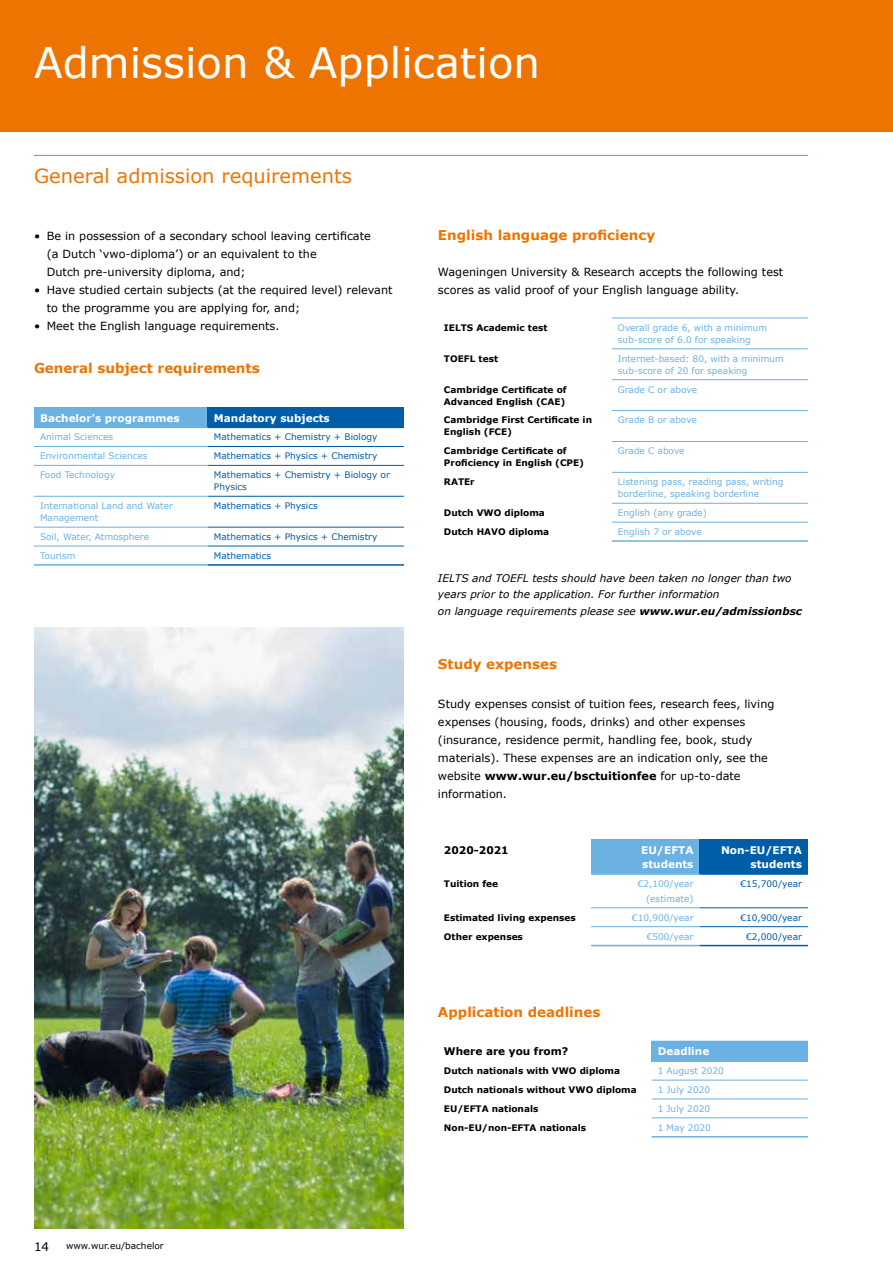
<style>
.page{position:relative;width:893px;height:1263px;background:#fff}
.page>*{position:absolute;margin:0;border:0;box-sizing:border-box;transform-origin:0 0}
.t1{font:42px "Verdana";color:#fff}
.t2{font:19.5px "Verdana";color:#ee7402}
.t3{font:700 13.5px "Verdana";color:#ee7402}
.t4{font:12px "Verdana";color:#000}
.t5{font:11.25px/18px "Verdana";color:#000}
.t6{font:italic 10.5px/16.5px "Verdana";color:#000}
.t7{font:700 10.5px/14.7px "Verdana";color:#fff}
.t8{font:700 10.5px "Verdana";color:#000}
.t9{font:9px/12px "Verdana";color:#6bb1e2}
.t10{font:700 9px/12px "Verdana";color:#000}
.t11{font:9px/12px "Verdana";color:#005da9}
.t12{font:9px "Verdana";color:#000}
.s1{font-weight:700}
</style>
<div class="page">
<div style="left:0;top:0;width:893px;height:132px;background:#ee7402"></div>
<hr style="left:34px;top:155px;width:774px;height:1px;background:#ee7402">
<div style="left:34px;top:408px;width:174px;height:20px;background:#6bb1e2"></div>
<div style="left:208px;top:408px;width:196px;height:20px;background:#005da9"></div>
<hr style="left:34px;top:564px;width:174px;height:2px;background:#6bb1e2">
<hr style="left:208px;top:564px;width:196px;height:2px;background:#005da9">
<hr style="left:208px;top:446px;width:196px;height:1px;background:#005da9">
<hr style="left:208px;top:465px;width:196px;height:1px;background:#005da9">
<hr style="left:208px;top:496px;width:196px;height:1px;background:#005da9">
<hr style="left:208px;top:527px;width:196px;height:1px;background:#005da9">
<hr style="left:208px;top:546px;width:196px;height:1px;background:#005da9">
<hr style="left:34px;top:446px;width:174px;height:1px;background:#6bb1e2">
<hr style="left:34px;top:465px;width:174px;height:1px;background:#6bb1e2">
<hr style="left:34px;top:496px;width:174px;height:1px;background:#6bb1e2">
<hr style="left:34px;top:527px;width:174px;height:1px;background:#6bb1e2">
<hr style="left:34px;top:546px;width:174px;height:1px;background:#6bb1e2">
<hr style="left:612px;top:318px;width:196px;height:1px;background:#6bb1e2">
<hr style="left:612px;top:348px;width:196px;height:1px;background:#6bb1e2">
<hr style="left:612px;top:379px;width:196px;height:1px;background:#6bb1e2">
<hr style="left:612px;top:410px;width:196px;height:1px;background:#6bb1e2">
<hr style="left:612px;top:441px;width:196px;height:1px;background:#6bb1e2">
<hr style="left:612px;top:472px;width:196px;height:1px;background:#6bb1e2">
<hr style="left:612px;top:503px;width:196px;height:1px;background:#6bb1e2">
<hr style="left:612px;top:522px;width:196px;height:1px;background:#6bb1e2">
<hr style="left:612px;top:540px;width:196px;height:2px;background:#6bb1e2">
<div style="left:591px;top:840px;width:108px;height:34px;background:#6bb1e2"></div>
<div style="left:699px;top:840px;width:109px;height:34px;background:#005da9"></div>
<hr style="left:591px;top:945px;width:108px;height:1px;background:#6bb1e2">
<hr style="left:699px;top:945px;width:109px;height:1px;background:#005da9">
<hr style="left:699px;top:874px;width:109px;height:1px;background:#005da9">
<hr style="left:699px;top:907px;width:109px;height:1px;background:#005da9">
<hr style="left:699px;top:926px;width:109px;height:1px;background:#005da9">
<hr style="left:591px;top:874px;width:108px;height:1px;background:#6bb1e2">
<hr style="left:591px;top:907px;width:108px;height:1px;background:#6bb1e2">
<hr style="left:591px;top:926px;width:108px;height:1px;background:#6bb1e2">
<div style="left:652px;top:1041px;width:156px;height:20px;background:#6bb1e2"></div>
<hr style="left:652px;top:1061px;width:156px;height:1px;background:#6bb1e2">
<hr style="left:652px;top:1080px;width:156px;height:1px;background:#6bb1e2">
<hr style="left:652px;top:1098px;width:156px;height:1px;background:#6bb1e2">
<hr style="left:652px;top:1117px;width:156px;height:1px;background:#6bb1e2">
<hr style="left:652px;top:1136px;width:156px;height:1px;background:#6bb1e2">
<img style="left:34px;top:627px;width:370px;height:602px">
<h1 class="t1" style="left:34px;top:36px;width:508px">Admission &amp; Application</h1>
<h2 class="t2" style="left:34px;top:163px;width:320px">General admission requirements</h2>
<p class="t5" style="left:47px;top:227px;width:326px;text-indent:-13px">• Be in possession of a secondary school leaving certificate (a Dutch ‘vwo-diploma’) or an equivalent to the<br>Dutch pre-university diploma, and;</p>
<p class="t5" style="left:47px;top:281px;width:347px;text-indent:-13px">• Have studied certain subjects (at the required level) relevant to the programme you are applying for, and;</p>
<p class="t5" style="left:34px;top:317px;width:247px">• Meet the English language requirements.</p>
<p class="t3" style="left:34px;top:360px;width:227px">General subject requirements</p>
<p class="t7" style="left:40px;top:410px;width:141px">Bachelor's programmes</p>
<p class="t7" style="left:214px;top:410px;width:117px">Mandatory subjects</p>
<p class="t9" style="left:40px;top:431px;width:75px">Animal Sciences</p>
<p class="t11" style="left:214px;top:431px;width:165px">Mathematics + Chemistry + Biology</p>
<p class="t9" style="left:40px;top:450px;width:109px">Environmental Sciences</p>
<p class="t11" style="left:214px;top:450px;width:165px">Mathematics + Physics + Chemistry</p>
<p class="t9" style="left:40px;top:469px;width:77px">Food Technology</p>
<p class="t11" style="left:214px;top:469px;width:177px">Mathematics + Chemistry + Biology or<br>Physics</p>
<p class="t9" style="left:40px;top:500px;width:134px">International Land and Water<br>Management</p>
<p class="t11" style="left:214px;top:500px;width:105px">Mathematics + Physics</p>
<p class="t9" style="left:40px;top:531px;width:111px">Soil, Water, Atmosphere</p>
<p class="t11" style="left:214px;top:531px;width:165px">Mathematics + Physics + Chemistry</p>
<p class="t9" style="left:40px;top:550px;width:37px">Tourism</p>
<p class="t11" style="left:214px;top:550px;width:59px">Mathematics</p>
<p class="t4" style="left:34px;top:1238px;width:17px">14</p>
<p class="t12" style="left:66px;top:1240px;width:99px">www.wur.eu/bachelor</p>
<p class="t3" style="left:438px;top:226px;width:219px">English language proficiency</p>
<p class="t5" style="left:438px;top:263px;width:347px">Wageningen University &amp; Research accepts the following test scores as valid proof of your English language ability.</p>
<p class="t10" style="left:444px;top:322px;width:105px">IELTS Academic test</p>
<p class="t9" style="left:618px;top:322px;width:151px">Overall grade 6, with a minimum sub-score of 6.0 for speaking</p>
<p class="t10" style="left:444px;top:352px;width:56px">TOEFL test</p>
<p class="t9" style="left:618px;top:353px;width:167px">Internet-based: 80, with a minimum sub-score of 20 for speaking</p>
<p class="t10" style="left:444px;top:383px;width:124px">Cambridge Certificate of<br>Advanced English (CAE)</p>
<p class="t9" style="left:618px;top:383px;width:81px">Grade C or above</p>
<p class="t10" style="left:444px;top:414px;width:150px">Cambridge First Certificate in<br>English (FCE)</p>
<p class="t9" style="left:618px;top:414px;width:81px">Grade B or above</p>
<p class="t10" style="left:444px;top:445px;width:142px">Cambridge Certificate of<br>Proficiency in English (CPE)</p>
<p class="t9" style="left:618px;top:445px;width:68px">Grade C above</p>
<p class="t10" style="left:444px;top:476px;width:32px">RATEr</p>
<p class="t9" style="left:618px;top:476px;width:167px">Listening pass, reading pass, writing borderline, speaking borderline</p>
<p class="t10" style="left:444px;top:507px;width:102px">Dutch VWO diploma</p>
<p class="t9" style="left:618px;top:507px;width:90px">English (any grade)</p>
<p class="t10" style="left:444px;top:526px;width:107px">Dutch HAVO diploma</p>
<p class="t9" style="left:618px;top:526px;width:85px">English 7 or above</p>
<p class="t6" style="left:438px;top:570px;width:366px">IELTS and TOEFL tests should have been taken no longer than two years prior to the application. For further information<br>on language requirements please see <span class="s1">www.wur.eu/admissionbsc</span></p>
<p class="t3" style="left:438px;top:655px;width:121px">Study expenses</p>
<p class="t5" style="left:438px;top:695px;width:338px">Study expenses consist of tuition fees, research fees, living expenses (housing, foods, drinks) and other expenses (insurance, residence permit, handling fee, book, study materials). These expenses are an indication only, see the website <span class="s1">www.wur.eu/bsctuitionfee</span> for up-to-date information.</p>
<p class="t8" style="left:444px;top:843px;width:66px">2020-2021</p>
<p class="t7" style="left:641px;top:842px;width:54px">EU/EFTA students</p>
<p class="t7" style="left:721px;top:842px;width:82px;text-align:right">Non-EU/EFTA students</p>
<p class="t10" style="left:444px;top:878px;width:56px">Tuition fee</p>
<p class="t9" style="left:638px;top:877px;width:57px;line-height:14.7px;text-align:right">€2,100/year (estimate)</p>
<p class="t11" style="left:740px;top:878px;width:63px">€15,700/year</p>
<p class="t10" style="left:444px;top:911px;width:133px">Estimated living expenses</p>
<p class="t9" style="left:632px;top:911px;width:63px">€10,900/year</p>
<p class="t11" style="left:740px;top:911px;width:63px">€10,900/year</p>
<p class="t10" style="left:444px;top:930px;width:81px">Other expenses</p>
<p class="t9" style="left:647px;top:930px;width:48px">€500/year</p>
<p class="t11" style="left:746px;top:930px;width:57px">€2,000/year</p>
<p class="t3" style="left:438px;top:1003px;width:164px">Application deadlines</p>
<p class="t8" style="left:444px;top:1044px;width:126px">Where are you from?</p>
<p class="t7" style="left:658px;top:1044px;width:53px">Deadline</p>
<p class="t10" style="left:444px;top:1065px;width:178px">Dutch nationals with VWO diploma</p>
<p class="t9" style="left:658px;top:1065px;width:68px">1 August 2020</p>
<p class="t10" style="left:444px;top:1084px;width:194px">Dutch nationals without VWO diploma</p>
<p class="t9" style="left:658px;top:1084px;width:54px">1 July 2020</p>
<p class="t10" style="left:444px;top:1103px;width:96px">EU/EFTA nationals</p>
<p class="t9" style="left:658px;top:1103px;width:54px">1 July 2020</p>
<p class="t10" style="left:444px;top:1121px;width:144px">Non-EU/non-EFTA nationals</p>
<p class="t9" style="left:658px;top:1121px;width:55px">1 May 2020</p>
</div>
